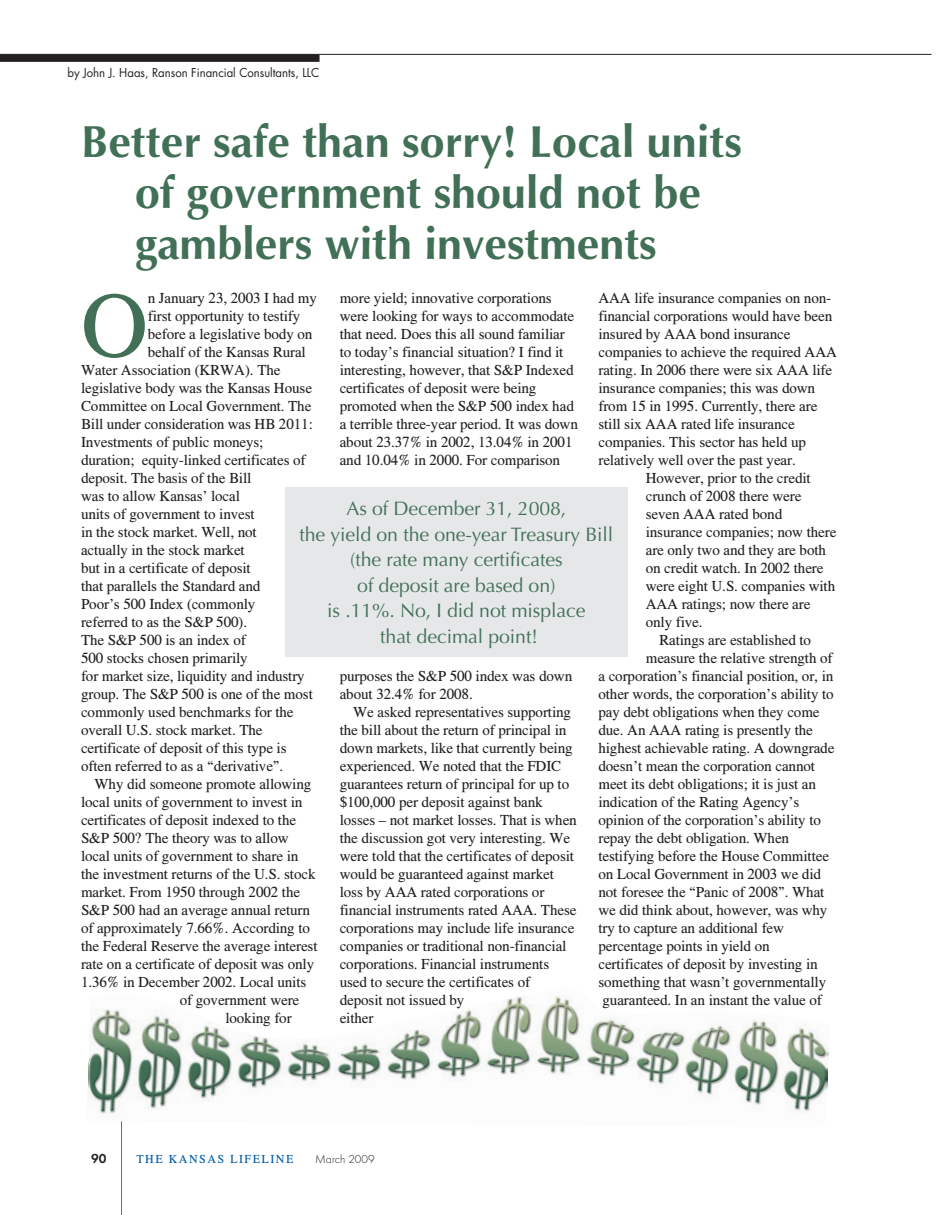
<style>
.page{position:relative;width:945px;height:1215px;background:#fff}
.page>*{position:absolute;margin:0;border:0;box-sizing:border-box;transform-origin:0 0}
.t1{font:92.7px "Times CSATT";color:#417056}
.t2{font:700 45px/51px "Optima";color:#417056}
.t3{font:19.5px/25.5px "Optima";letter-spacing:-.005em;color:#417056;text-align:center}
.t4{font:15px/18px "Times CSATT";letter-spacing:-.005em;color:#231f20}
.t5{font:600 13.5px "Futura T";color:#231f20}
.t6{font:12px "Futura";color:#231f20;scale:.95 1}
.t7{font:12px "Times CSATT";letter-spacing:.125em;color:#015ba9}
.t8{font:300 12px "Futura T";color:#231f20}
</style>
<div class="page">
<hr style="left:121px;top:1120px;width:1px;height:95px;background:#4975b9">
<hr style="left:0;top:54px;width:932px;height:1px;background:#231f20">
<div style="left:0;top:54px;width:320px;height:8px;background:#231f20"></div>
<div style="left:285px;top:487px;width:343px;height:170px;background:#e6e7e9"></div>
<img style="left:87px;top:996px;width:742px;height:126px">
<p class="t6" style="left:68px;top:68px;width:266px">by John J. Haas, Ranson Financial Consultants, LLC</p>
<h2 class="t2" style="left:135px;top:120px;width:608px;text-indent:-54px">Better safe than sorry! Local units of government should not be gamblers with investments</h2>
<h1 class="t1" style="left:81px;top:292px;width:68px">O</h1>
<p class="t4" style="left:148px;top:290px;width:171px">n January 23, 2003 I had my</p>
<p class="t4" style="left:340px;top:290px;width:240px">more yield; innovative corporations were looking for ways to accommodate that need. Does this all sound familiar to today’s financial situation? I find it interesting, however, that S&amp;P Indexed certificates of deposit were being promoted when the S&amp;P 500 index had a terrible three-year period. It was down about 23.37% in 2002, 13.04% in 2001 and 10.04% in 2000. For comparison</p>
<p class="t4" style="left:598px;top:290px;width:234px">AAA life insurance companies on non-</p>
<p class="t4" style="left:598px;top:308px;width:235px">financial corporations would have been</p>
<p class="t4" style="left:598px;top:326px;width:194px">insured by AAA bond insurance</p>
<p class="t4" style="left:598px;top:344px;width:240px">companies to achieve the required AAA</p>
<p class="t4" style="left:598px;top:362px;width:235px">rating. In 2006 there were six AAA life</p>
<p class="t4" style="left:598px;top:380px;width:218px">insurance companies; this was down</p>
<p class="t4" style="left:598px;top:398px;width:220px">from 15 in 1995. Currently, there are</p>
<p class="t4" style="left:598px;top:416px;width:198px">still six AAA rated life insurance</p>
<p class="t4" style="left:598px;top:434px;width:209px">companies. This sector has held up</p>
<p class="t4" style="left:598px;top:452px;width:199px">relatively well over the past year.</p>
<p class="t4" style="left:646px;top:470px;width:167px">However, prior to the credit</p>
<p class="t4" style="left:646px;top:488px;width:157px">crunch of 2008 there were</p>
<p class="t4" style="left:646px;top:506px;width:138px">seven AAA rated bond</p>
<p class="t4" style="left:646px;top:524px;width:192px">insurance companies; now there</p>
<p class="t4" style="left:646px;top:542px;width:182px">are only two and they are both</p>
<p class="t4" style="left:646px;top:560px;width:179px">on credit watch. In 2002 there</p>
<p class="t4" style="left:646px;top:578px;width:191px">were eight U.S. companies with</p>
<p class="t4" style="left:646px;top:596px;width:166px">AAA ratings; now there are</p>
<p class="t4" style="left:646px;top:614px;width:58px">only five.</p>
<p class="t4" style="left:659px;top:632px;width:153px">Ratings are established to</p>
<p class="t4" style="left:646px;top:650px;width:188px">measure the relative strength of</p>
<p class="t4" style="left:598px;top:668px;width:236px">a corporation’s financial position, or, in</p>
<p class="t4" style="left:598px;top:686px;width:237px">other words, the corporation’s ability to</p>
<p class="t4" style="left:598px;top:704px;width:223px">pay debt obligations when they come</p>
<p class="t4" style="left:598px;top:722px;width:216px">due. An AAA rating is presently the</p>
<p class="t4" style="left:598px;top:740px;width:237px">highest achievable rating. A downgrade</p>
<p class="t4" style="left:598px;top:758px;width:218px">doesn’t mean the corporation cannot</p>
<p class="t4" style="left:598px;top:776px;width:219px">meet its debt obligations; it is just an</p>
<p class="t4" style="left:598px;top:794px;width:202px">indication of the Rating Agency’s</p>
<p class="t4" style="left:598px;top:812px;width:224px">opinion of the corporation’s ability to</p>
<p class="t4" style="left:598px;top:830px;width:192px">repay the debt obligation. When</p>
<p class="t4" style="left:598px;top:848px;width:232px">testifying before the House Committee</p>
<p class="t4" style="left:598px;top:866px;width:224px">on Local Government in 2003 we did</p>
<p class="t4" style="left:598px;top:884px;width:227px">not foresee the “Panic of 2008”. What</p>
<p class="t4" style="left:598px;top:902px;width:231px">we did think about, however, was why</p>
<p class="t4" style="left:598px;top:920px;width:187px">try to capture an additional few</p>
<p class="t4" style="left:598px;top:938px;width:173px">percentage points in yield on</p>
<p class="t4" style="left:598px;top:956px;width:221px">certificates of deposit by investing in</p>
<p class="t4" style="left:598px;top:974px;width:229px">something that wasn’t governmentally</p>
<p class="t4" style="left:603px;top:992px;width:221px">guaranteed. In an instant the value of</p>
<p class="t4" style="left:148px;top:308px;width:154px">first opportunity to testify</p>
<p class="t4" style="left:148px;top:326px;width:166px">before a legislative body on</p>
<p class="t4" style="left:148px;top:344px;width:160px">behalf of the Kansas Rural</p>
<p class="t4" style="left:81px;top:362px;width:201px">Water Association (KRWA). The</p>
<p class="t4" style="left:81px;top:380px;width:233px">legislative body was the Kansas House</p>
<p class="t4" style="left:81px;top:398px;width:232px">Committee on Local Government. The</p>
<p class="t4" style="left:81px;top:416px;width:233px">Bill under consideration was HB 2011:</p>
<p class="t4" style="left:81px;top:434px;width:184px">Investments of public moneys;</p>
<p class="t4" style="left:81px;top:452px;width:226px">duration; equity-linked certificates of</p>
<p class="t4" style="left:81px;top:470px;width:172px">deposit. The basis of the Bill</p>
<p class="t4" style="left:81px;top:488px;width:160px">was to allow Kansas’ local</p>
<p class="t4" style="left:81px;top:506px;width:175px">units of government to invest</p>
<p class="t4" style="left:81px;top:524px;width:177px">in the stock market. Well, not</p>
<p class="t4" style="left:81px;top:542px;width:165px">actually in the stock market</p>
<p class="t4" style="left:81px;top:560px;width:171px">but in a certificate of deposit</p>
<p class="t4" style="left:81px;top:578px;width:181px">that parallels the Standard and</p>
<p class="t4" style="left:81px;top:596px;width:176px">Poor’s 500 Index (commonly</p>
<p class="t4" style="left:81px;top:614px;width:168px">referred to as the S&amp;P 500).</p>
<p class="t4" style="left:81px;top:632px;width:166px">The S&amp;P 500 is an index of</p>
<p class="t4" style="left:81px;top:650px;width:168px">500 stocks chosen primarily</p>
<p class="t4" style="left:81px;top:668px;width:225px">for market size, liquidity and industry</p>
<p class="t4" style="left:81px;top:686px;width:233px">group. The S&amp;P 500 is one of the most</p>
<p class="t4" style="left:81px;top:704px;width:214px">commonly used benchmarks for the</p>
<p class="t4" style="left:81px;top:722px;width:183px">overall U.S. stock market. The</p>
<p class="t4" style="left:81px;top:740px;width:207px">certificate of deposit of this type is</p>
<p class="t4" style="left:81px;top:758px;width:204px">often referred to as a “derivative”.</p>
<p class="t4" style="left:95px;top:776px;width:218px">Why did someone promote allowing</p>
<p class="t4" style="left:81px;top:794px;width:223px">local units of government to invest in</p>
<p class="t4" style="left:81px;top:812px;width:217px">certificates of deposit indexed to the</p>
<p class="t4" style="left:81px;top:830px;width:209px">S&amp;P 500? The theory was to allow</p>
<p class="t4" style="left:81px;top:848px;width:219px">local units of government to share in</p>
<p class="t4" style="left:81px;top:866px;width:236px">the investment returns of the U.S. stock</p>
<p class="t4" style="left:81px;top:884px;width:221px">market. From 1950 through 2002 the</p>
<p class="t4" style="left:81px;top:902px;width:230px">S&amp;P 500 had an average annual return</p>
<p class="t4" style="left:81px;top:920px;width:231px">of approximately 7.66%. According to</p>
<p class="t4" style="left:81px;top:938px;width:238px">the Federal Reserve the average interest</p>
<p class="t4" style="left:81px;top:956px;width:235px">rate on a certificate of deposit was only</p>
<p class="t4" style="left:81px;top:974px;width:227px">1.36% in December 2002. Local units</p>
<p class="t4" style="left:180px;top:992px;width:121px">of government were</p>
<p class="t4" style="left:225px;top:1010px;width:68px">looking for</p>
<h3 class="t3" style="left:299px;top:498px;width:315px">As of December 31, 2008,<br>the yield on the one-year Treasury Bill (the rate many certificates<br>of deposit are based on)<br>is .11%. No, I did not misplace<br>that decimal point!</h3>
<p class="t4" style="left:340px;top:668px;width:234px">purposes the S&amp;P 500 index was down about 32.4% for 2008.</p>
<p class="t4" style="left:340px;top:704px;width:239px;text-indent:14px">We asked representatives supporting the bill about the return of principal in down markets, like that currently being experienced. We noted that the FDIC guarantees return of principal for up to $100,000 per deposit against bank losses – not market losses. That is when the discussion got very interesting. We were told that the certificates of deposit would be guaranteed against market loss by AAA rated corporations or financial instruments rated AAA. These corporations may include life insurance companies or traditional non-financial corporations. Financial instruments used to secure the certificates of<br>deposit not issued by<br>either</p>
<p class="t5" style="left:91px;top:1153px;width:17px">90</p>
<p class="t7" style="left:136px;top:1155px;width:158px">THE KANSAS LIFELINE</p>
<p class="t8" style="left:315px;top:1155px;width:61px">March 2009</p>
</div>
